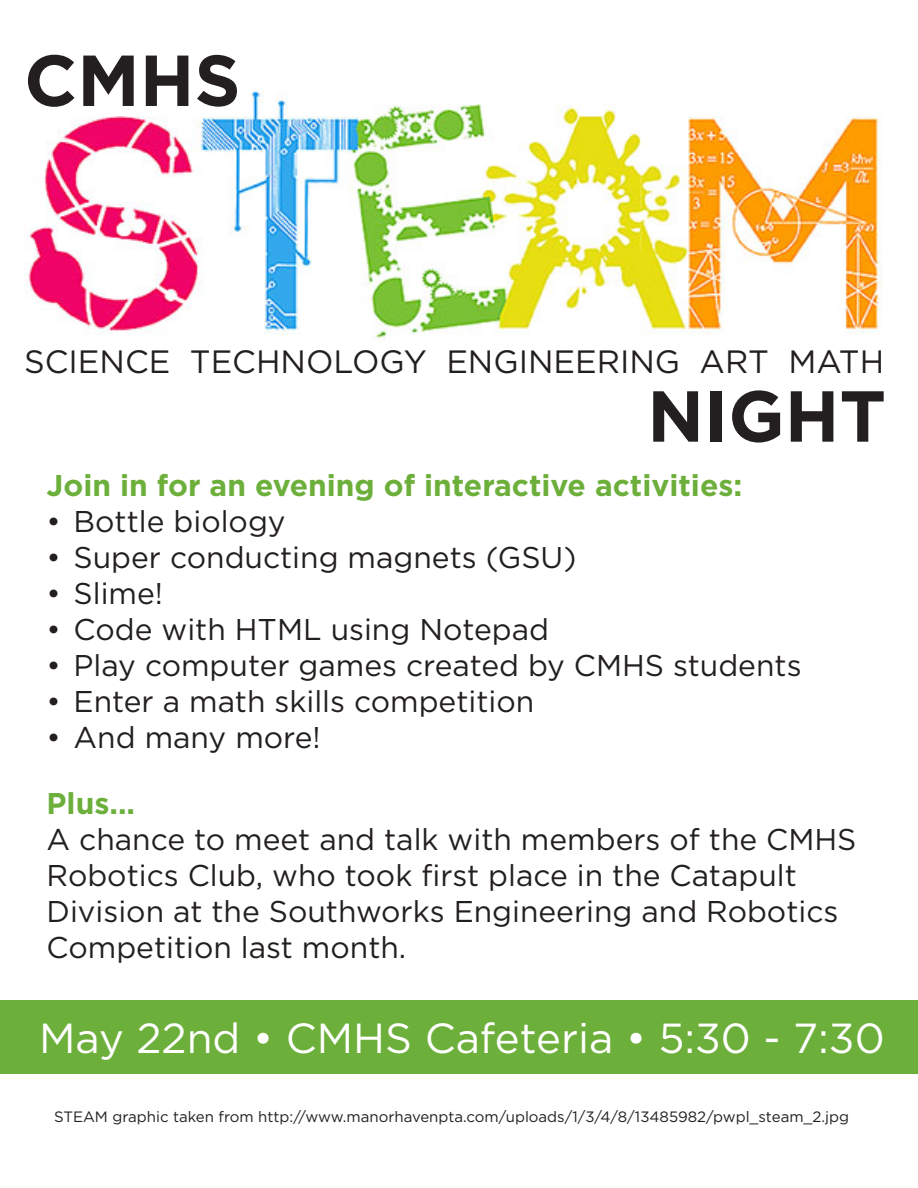
<style>
.page{position:relative;width:918px;height:1188px;background:#fff}
.page>*{position:absolute;margin:0;border:0;box-sizing:border-box;transform-origin:0 0}
.t1{font:700 72px "Gotham OTF";color:#231f20}
.t2{font:42px "Gotham OTF Book";color:#fff}
.t3{font:32.25px "Gotham OTF Book";color:#231f20}
.t4{font:30px/36px "Gotham OTF Book";color:#231f20}
.t5{font:700 30px "Gotham OTF";color:#6daf3b}
.t6{font:15px "Gotham OTF Book";color:#231f20}
</style>
<div class="page">
<div style="left:0;top:1000px;width:918px;height:74px;background:#6daf3b"></div>
<img style="left:26px;top:91px;width:857px;height:249px">
<p class="t1" style="left:24px;top:39px;width:218px">CMHS</p>
<p class="t3" style="left:24px;top:344px;width:862px">SCIENCE TECHNOLOGY ENGINEERING ART MATH</p>
<p class="t1" style="left:647px;top:375px;width:240px">NIGHT</p>
<p class="t5" style="left:47px;top:469px;width:697px">Join in for an evening of interactive activities:</p>
<p class="t4" style="left:47px;top:504px;width:241px">• Bottle biology</p>
<p class="t4" style="left:47px;top:540px;width:531px">• Super conducting magnets (GSU)</p>
<p class="t4" style="left:47px;top:576px;width:118px">• Slime!</p>
<p class="t4" style="left:47px;top:612px;width:504px">• Code with HTML using Notepad</p>
<p class="t4" style="left:47px;top:648px;width:757px">• Play computer games created by CMHS students</p>
<p class="t4" style="left:47px;top:684px;width:489px">• Enter a math skills competition</p>
<p class="t4" style="left:47px;top:720px;width:276px">• And many more!</p>
<p class="t5" style="left:47px;top:786px;width:90px">Plus...</p>
<p class="t4" style="left:47px;top:821px;width:811px">A chance to meet and talk with members of the CMHS Robotics Club, who took first place in the Catapult Division at the Southworks Engineering and Robotics Competition last month.</p>
<p class="t2" style="left:39px;top:1015px;width:847px">May 22nd • CMHS Cafeteria • 5:30 - 7:30</p>
<p class="t6" style="left:54px;top:1108px;width:797px">STEAM graphic taken from http://www.manorhavenpta.com/uploads/1/3/4/8/13485982/pwpl_steam_2.jpg</p>
</div>
